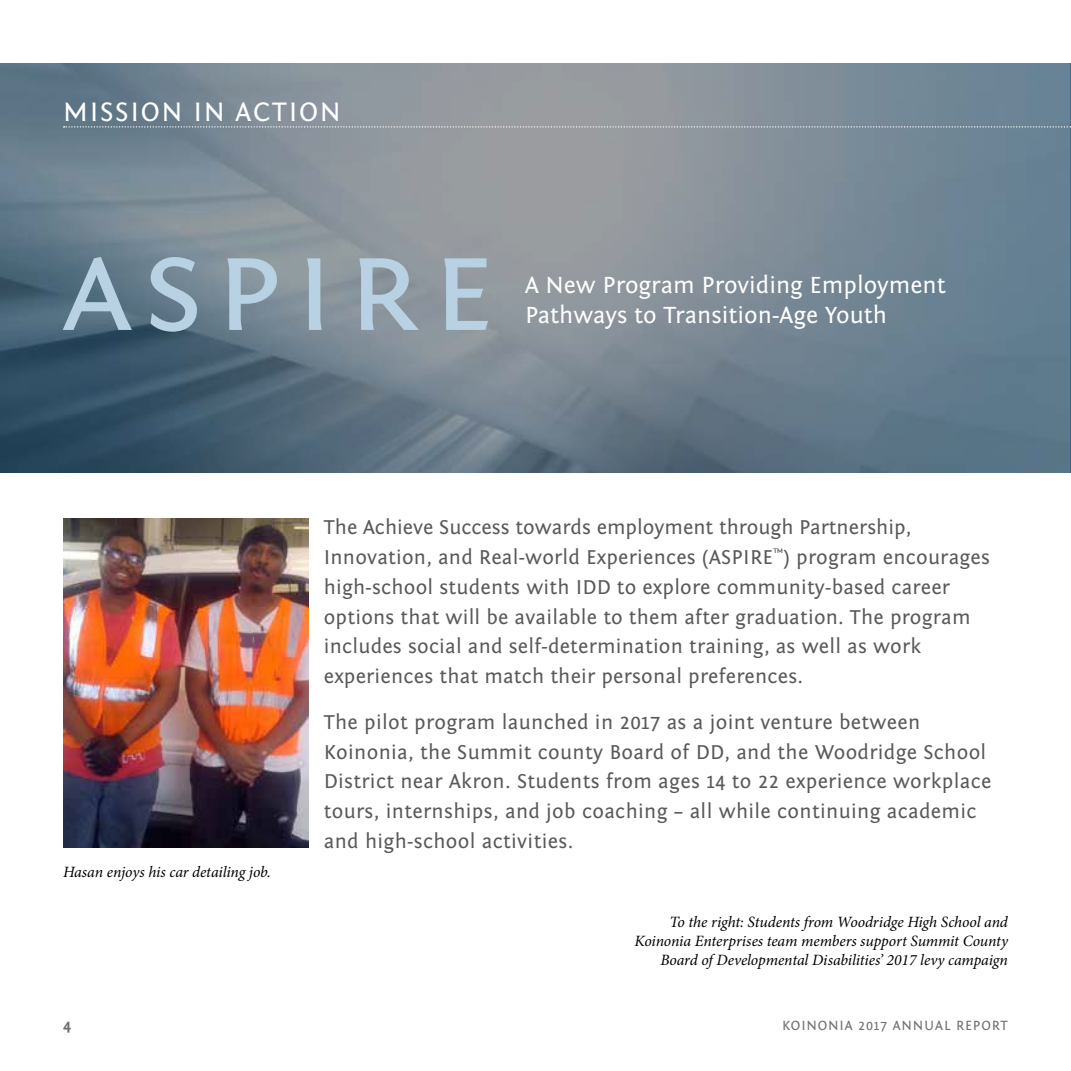
<style>
.page{position:relative;width:1071px;height:1071px;background:#fff}
.page>*{position:absolute;margin:0;border:0;box-sizing:border-box;transform-origin:0 0}
.t1{font:134.75px "Fontin Sans Small Caps";letter-spacing:.08em;color:#b8d2e3}
.t2{font:28px "Fontin Sans";letter-spacing:.06em;color:#fff}
.t3{font:24.5px/29.8px "Fontin Sans";color:#fff}
.t4{font:21px/29.8px "Fontin Sans";letter-spacing:.01em;color:#58595b}
.t5{font:italic 15.75px/18.9px "Minion Pro";letter-spacing:-.01em;color:#000;text-align:right}
.t6{font:700 15.75px "Fontin Sans";color:#6d6e71}
.t7{font:14px "Fontin Sans";letter-spacing:.06em;color:#6d6e71}
</style>
<div class="page">
<svg style="left:0;top:63px;width:1070px;height:409px;background:#72838f"></svg>
<hr style="left:1070px;top:63px;width:1px;height:409px;background:#b8d2e3">
<svg style="left:64px;top:126px;width:1007px;height:2px;background:#9fa9b0"></svg>
<img style="left:63px;top:519px;width:246px;height:329px">
<h2 class="t2" style="left:63px;top:97px;width:279px">MISSION IN ACTION</h2>
<h1 class="t1" style="left:63px;top:211px;width:433px">aspire</h1>
<p class="t3" style="left:525px;top:271px;width:422px">A New Program Providing Employment<br>Pathways to Transition-Age Youth</p>
<p class="t5" style="left:63px;top:862px;width:210px">Hasan enjoys his car detailing job.</p>
<p class="t4" style="left:324px;top:513px;width:668px">The Achieve Success towards employment through Partnership, Innovation, and Real-world Experiences (ASPIRE<sup>™</sup>) program encourages high-school students with IDD to explore community-based career options that will be available to them after graduation. The program includes social and self-determination training, as well as work experiences that match their personal preferences.</p>
<p class="t4" style="left:324px;top:707px;width:669px">The pilot program launched in 2017 as a joint venture between Koinonia, the Summit county Board of DD, and the Woodridge School District near Akron. Students from ages 14 to 22 experience workplace tours, internships, and job coaching – all while continuing academic and high-school activities.</p>
<p class="t5" style="left:634px;top:913px;width:375px">To the right: Students from Woodridge High School and<br>Koinonia Enterprises team members support Summit County<br>Board of Developmental Disabilities’ 2017 levy campaign</p>
<p class="t6" style="left:63px;top:1017px;width:10px">4</p>
<p class="t7" style="left:782px;top:1018px;width:227px">KOINONIA 2017 ANNUAL REPORT</p>
</div>
